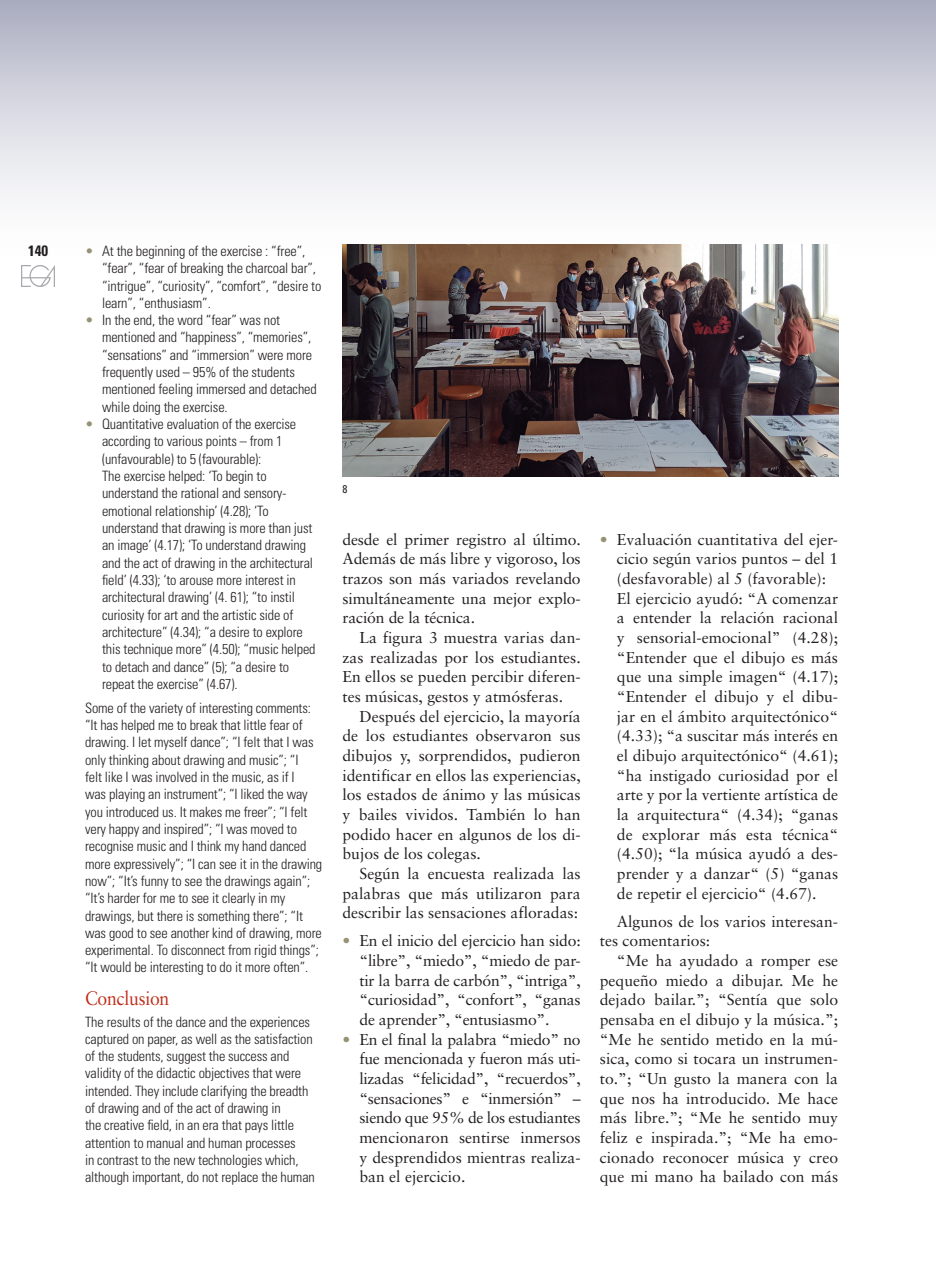
<style>
.page{position:relative;width:936px;height:1276px;background:#fff}
.page>*{position:absolute;margin:0;border:0;box-sizing:border-box;transform-origin:0 0}
.TITULAR_1_INGLES{font:19.5px "Sabon";letter-spacing:-.01em;color:#c02d19;scale:.9 1}
.Body_Text{font:15.75px/19.6px "Sabon";color:#231f20;text-align:justify}
.t1{font:700 condensed 15px "Univers";color:#231f20}
.t2{font:300 condensed 14.25px/17.2px "Univers";letter-spacing:-.01em;color:#231f20}
.PIES_DE_FOTO_INGLES{font:condensed 11.25px "Univers";color:#231f20}
.s1{color:#969273}
</style>
<div class="page">
<div style="left:0;top:0;width:935px;height:259px;background:linear-gradient(to bottom,#b0b1c4,#fff)"></div>
<img style="left:342px;top:244px;width:496px;height:233px">
<img style="left:22px;top:265px;width:33px;height:21px">
<p class="t1" style="left:28px;top:242px;width:21px">140</p>
<p class="t2" style="left:102px;top:242px;width:221px;text-indent:-17px"><span class="s1">•</span> At the beginning of the exercise : “free”, “fear”, “fear of breaking the charcoal bar”, “intrigue”, “curiosity”, “comfort”, “desire to learn”, “enthusiasm”.</p>
<p class="t2" style="left:102px;top:311px;width:216px;text-indent:-17px"><span class="s1">•</span> In the end, the word “fear” was not mentioned and “happiness”, “memories”, “sensations” and “immersion” were more frequently used – 95% of the students mentioned feeling immersed and detached while doing the exercise.</p>
<p class="t2" style="left:102px;top:415px;width:195px;text-indent:-17px"><span class="s1">•</span> Quantitative evaluation of the exercise according to various points – from 1 (unfavourable) to 5 (favourable):</p>
<p class="t2" style="left:102px;top:467px;width:215px">The exercise helped: ‘To begin to understand the rational and sensory&shy;emotional relationship’ (4.28); ‘To understand that drawing is more than just an image’ (4.17); ‘To understand drawing and the act of drawing in the architectural field’ (4.33); ‘to arouse more interest in architectural drawing’ (4. 61); “to instil curiosity for art and the artistic side of architecture” (4.34); “a desire to explore this technique more” (4.50); “music helped to detach and dance” (5); “a desire to repeat the exercise” (4.67).</p>
<p class="t2" style="left:85px;top:699px;width:227px">Some of the variety of interesting comments:</p>
<p class="t2" style="left:85px;top:716px;width:239px">“It has helped me to break that little fear of drawing. I let myself dance”; “I felt that I was only thinking about drawing and music”; “I<br>felt like I was involved in the music, as if I<br>was playing an instrument”; “I liked the way you introduced us. It makes me freer”; “I felt very happy and inspired”; “I was moved to recognise music and I think my hand danced more expressively”; “I can see it in the drawing now”; “It’s funny to see the drawings again”; “It’s harder for me to see it clearly in my drawings, but there is something there”; “It was good to see another kind of drawing, more experimental. To disconnect from rigid things”; “It would be interesting to do it more often”.</p>
<p class="TITULAR_1_INGLES" style="left:85px;top:986px;width:95px">Conclusion</p>
<p class="t2" style="left:85px;top:1013px;width:231px">The results of the dance and the experiences captured on paper, as well as the satisfaction of the students, suggest the success and validity of the didactic objectives that were intended. They include clarifying the breadth of drawing and of the act of drawing in<br>the creative field, in an era that pays little attention to manual and human processes<br>in contrast to the new technologies which, although important, do not replace the human</p>
<p class="PIES_DE_FOTO_INGLES" style="left:342px;top:481px;width:6px">8</p>
<p class="Body_Text" style="left:342px;top:529px;width:240px">desde el primer registro al último.<br>Además de más libre y vigoroso, los trazos son más variados revelando simultáneamente una mejor explo&shy;ración de la técnica.</p>
<p class="Body_Text" style="left:342px;top:627px;width:240px;text-indent:17px">La figura 3 muestra varias dan&shy;zas realizadas por los estudiantes.<br>En ellos se pueden percibir diferen&shy;tes músicas, gestos y atmósferas.</p>
<p class="Body_Text" style="left:342px;top:706px;width:240px;text-indent:17px">Después del ejercicio, la mayoría de los estudiantes observaron sus dibujos y, sorprendidos, pudieron identificar en ellos las experiencias, los estados de ánimo y las músicas y bailes vividos. También lo han podido hacer en algunos de los di&shy;bujos de los colegas.</p>
<p class="Body_Text" style="left:342px;top:863px;width:240px;text-indent:17px">Según la encuesta realizada las palabras que más utilizaron para describir las sensaciones afloradas:</p>
<p class="Body_Text" style="left:359px;top:931px;width:223px;text-indent:-17px"><span class="s1">•</span> En el inicio del ejercicio han sido: “libre”, “miedo”, “miedo de par&shy;tir la barra de carbón”, “intriga”, “curiosidad”, “confort”, “ganas de aprender”, “entusiasmo”.</p>
<p class="Body_Text" style="left:359px;top:1029px;width:223px;text-indent:-17px"><span class="s1">•</span> En el final la palabra “miedo” no fue mencionada y fueron más uti&shy;lizadas “felicidad”, “recuerdos”, “sensaciones” e “inmersión” – siendo que 95% de los estudiantes mencionaron sentirse inmersos y desprendidos mientras realiza&shy;ban el ejercicio.</p>
<p class="Body_Text" style="left:617px;top:529px;width:223px;text-indent:-17px"><span class="s1">•</span> Evaluación cuantitativa del ejer&shy;cicio según varios puntos – del 1 (desfavorable) al 5 (favorable):</p>
<p class="Body_Text" style="left:617px;top:588px;width:223px">El ejercicio ayudó: “A comenzar a entender la relación racional y sensorial-emocional” (4.28); “Entender que el dibujo es más que una simple imagen“ (4.17); “Entender el dibujo y el dibu&shy;jar en el ámbito arquitectónico“ (4.33); “a suscitar más interés en el dibujo arquitectónico“ (4.61); “ha instigado curiosidad por el arte y por la vertiente artística de la arquitectura“ (4.34); “ganas de explorar más esta técnica“ (4.50); “la música ayudó a des&shy;prender y a danzar“ (5) “ganas de repetir el ejercicio“ (4.67).</p>
<p class="Body_Text" style="left:600px;top:911px;width:240px;text-indent:17px">Algunos de los varios interesan&shy;tes comentarios:</p>
<p class="Body_Text" style="left:600px;top:950px;width:240px;text-indent:17px">“Me ha ayudado a romper ese pequeño miedo a dibujar. Me he dejado bailar.”; “Sentía que solo pensaba en el dibujo y la música.”; “Me he sentido metido en la mú&shy;sica, como si tocara un instrumen&shy;to.”; “Un gusto la manera con la que nos ha introducido. Me hace más libre.”; “Me he sentido muy feliz e inspirada.”; “Me ha emo&shy;cionado reconocer música y creo que mi mano ha bailado con más</p>
</div>
